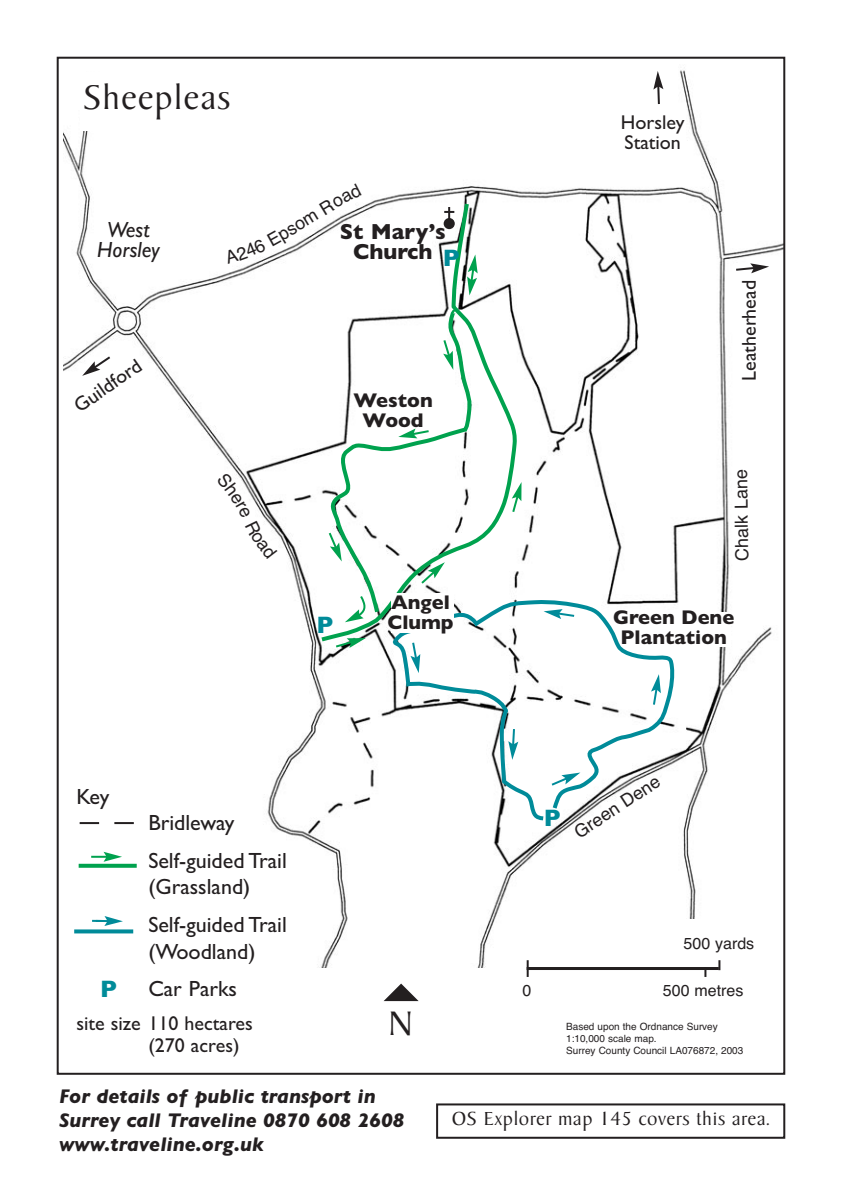
<style>
.page{position:relative;width:842px;height:1191px;background:#fff}
.page>*{position:absolute;margin:0;border:0;box-sizing:border-box;transform-origin:0 0}
.t1{font:36px "Cygnet";color:#231f20}
.t2{font:700 24px "Gill Sans";color:#008b99}
.t3{font:22px/37.8px "Gill Sans";color:#231f20}
.t4{font:700 22px/20px "Gill Sans";color:#231f20;text-align:center}
.t5{font:italic 22px/20px "Gill Sans";color:#231f20;text-align:center}
.t6{font:italic 700 20px/24px "Gill Sans";color:#231f20}
.t7{font:20px/22px "Gill Sans";color:#231f20}
.t8{font:700 20px/20px "Gill Sans";color:#231f20;text-align:center}
.t9{font:20px "Cygnet";color:#231f20}
.t10{font:18px "Helvetica";color:#231f20}
.t11{font:16px "Helvetica";color:#231f20}
.t12{font:10px/12px "Helvetica";color:#231f20}
</style>
<div class="page">
<div style="left:436px;top:1103px;width:349px;height:35px;border:2px solid #231f20"></div>
<img style="left:63px;top:70px;width:719px;height:897px">
<div style="left:81px;top:72px;width:368px;height:59px;background:#fff"></div>
<hr style="left:114px;top:822px;width:20px;height:2px;background:#231f20">
<svg style="left:80px;top:822px;width:19px;height:2px"></svg>
<svg style="left:79px;top:863px;width:58px;height:4px"></svg>
<svg style="left:91px;top:851px;width:31px;height:10px"></svg>
<svg style="left:384px;top:983px;width:35px;height:18px"></svg>
<svg style="left:92px;top:916px;width:31px;height:10px"></svg>
<svg style="left:74px;top:929px;width:59px;height:4px"></svg>
<svg style="left:653px;top:71px;width:10px;height:35px"></svg>
<svg style="left:317px;top:200px;width:203px;height:444px"></svg>
<svg style="left:330px;top:306px;width:145px;height:310px"></svg>
<svg style="left:386px;top:599px;width:291px;height:223px"></svg>
<svg style="left:734px;top:263px;width:35px;height:10px"></svg>
<svg style="left:82px;top:354px;width:30px;height:22px"></svg>
<svg style="left:442px;top:338px;width:11px;height:32px"></svg>
<svg style="left:467px;top:254px;width:11px;height:41px"></svg>
<svg style="left:398px;top:428px;width:33px;height:10px"></svg>
<svg style="left:327px;top:530px;width:15px;height:31px"></svg>
<svg style="left:334px;top:638px;width:32px;height:11px"></svg>
<svg style="left:345px;top:594px;width:21px;height:28px"></svg>
<svg style="left:419px;top:562px;width:26px;height:24px"></svg>
<svg style="left:511px;top:482px;width:10px;height:32px"></svg>
<div style="left:391px;top:592px;width:63px;height:40px;background:#fff"></div>
<svg style="left:549px;top:772px;width:31px;height:15px"></svg>
<svg style="left:651px;top:674px;width:10px;height:33px"></svg>
<svg style="left:544px;top:609px;width:32px;height:10px"></svg>
<svg style="left:410px;top:640px;width:10px;height:33px"></svg>
<svg style="left:508px;top:727px;width:10px;height:33px"></svg>
<div style="left:714px;top:612px;width:16px;height:34px;background:#fff"></div>
<div style="left:673px;top:919px;width:92px;height:50px;background:#fff"></div>
<svg style="left:718px;top:960px;width:2px;height:10px"></svg>
<hr style="left:527px;top:967px;width:192px;height:3px;background:#231f20">
<svg style="left:527px;top:960px;width:2px;height:17px"></svg>
<svg style="left:704px;top:970px;width:2px;height:7px"></svg>
<div style="left:444px;top:218px;width:11px;height:11px;background:#231f20;border-radius:50%"></div>
<svg style="left:444px;top:207px;width:10px;height:12px"></svg>
<svg style="left:224px;top:228px;width:68px;height:36px"></svg>
<svg style="left:332px;top:183px;width:30px;height:25px"></svg>
<svg style="left:216px;top:472px;width:62px;height:87px"></svg>
<h1 class="t1" style="left:83px;top:83px;width:149px">Sheepleas</h1>
<p class="t5" style="left:97px;top:222px;width:64px">West<br>Horsley</p>
<p class="t7" style="left:71px;top:400px;width:79px;rotate:-35deg">Guildford</p>
<p class="t10" style="left:284px;top:225px;width:54px;rotate:-31deg">som R</p>
<p class="t4" style="left:340px;top:224px;width:108px">St Mary’s<br>Church</p>
<p class="t2" style="left:443px;top:249px;width:18px">P</p>
<p class="t8" style="left:353px;top:392px;width:81px">Weston<br>Wood</p>
<p class="t2" style="left:316px;top:617px;width:18px">P</p>
<p class="t8" style="left:387px;top:594px;width:68px;text-align:left">Angel<br>Clump</p>
<p class="t7" style="left:621px;top:115px;width:65px;line-height:20px">Horsley<br>Station</p>
<p class="t7" style="left:740px;top:380px;width:102px;rotate:-90deg">Leatherhead</p>
<p class="t10" style="left:736px;top:561px;width:93px;rotate:-91deg">Chalk Lane</p>
<p class="t8" style="left:613px;top:609px;width:123px">Green Dene<br>Plantation</p>
<p class="t3" style="left:76px;top:780px;width:34px">Key</p>
<p class="t3" style="left:148px;top:806px;width:140px">Bridleway<br>Self-guided Trail</p>
<p class="t3" style="left:148px;top:870px;width:140px">(Grassland)<br>Self-guided Trail</p>
<p class="t3" style="left:148px;top:934px;width:109px">(Woodland)<br>Car Parks</p>
<p class="t7" style="left:148px;top:1014px;width:106px;text-indent:-72px">site size 110 hectares (270 acres)</p>
<p class="t2" style="left:100px;top:981px;width:18px">P</p>
<p class="t2" style="left:544px;top:810px;width:18px">P</p>
<p class="t10" style="left:572px;top:828px;width:100px;rotate:-33deg">Green Dene</p>
<p class="t11" style="left:684px;top:938px;width:72px">500 yards</p>
<p class="t11" style="left:523px;top:984px;width:10px">0</p>
<p class="t11" style="left:663px;top:984px;width:82px">500 metres</p>
<h1 class="t1" style="left:387px;top:1008px;width:29px">N</h1>
<p class="t12" style="left:566px;top:1021px;width:179px">Based upon the Ordnance Survey<br>1:10,000 scale map.<br>Surrey County Council LA076872, 2003</p>
<p class="t6" style="left:59px;top:1086px;width:347px">For details of public transport in<br>Surrey call Traveline 0870 608 2608 www.traveline.org.uk</p>
<p class="t9" style="left:451px;top:1111px;width:320px">OS Explorer map 145 covers this area.</p>
</div>
